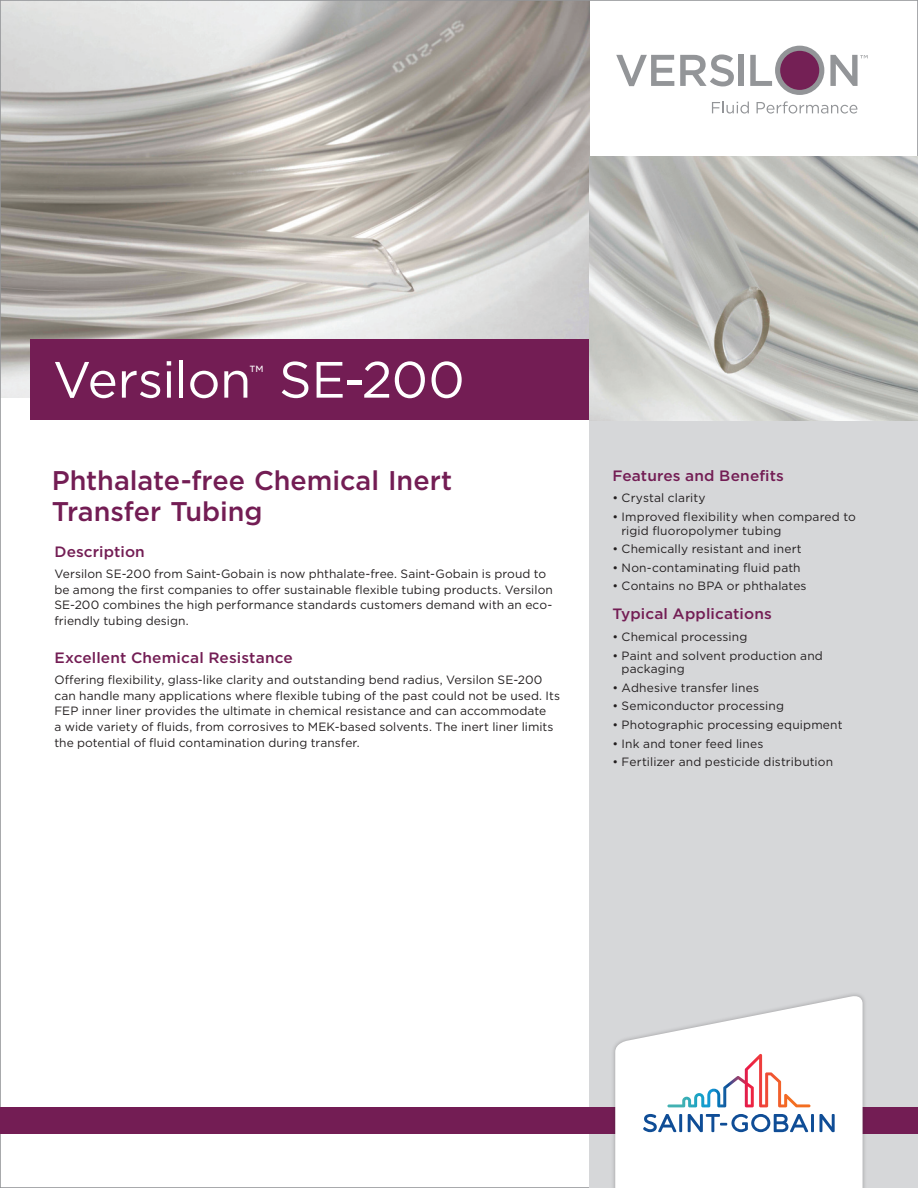
<style>
.page{position:relative;width:918px;height:1188px;background:#fff}
.page>*{position:absolute;margin:0;border:0;box-sizing:border-box;transform-origin:0 0}
.box___Product_name{font:51px "Gotham";letter-spacing:-.01em;color:#fff}
.Heading{font:500 27px/31.5px "Gotham";color:#731d54}
.box___Product_name-2{font:20.4px "Gotham";color:#fff}
.body_-_subhead{font:500 15px "Gotham";letter-spacing:.005em;color:#731d54}
.F_B_heads{font:500 15px "Gotham";letter-spacing:.01em;color:#731d54}
.F_B_Bullets{font:12px/13.8px "Gotham";letter-spacing:.015em;color:#231f20}
.body_-_copy{font:12px/15.8px "Gotham";letter-spacing:.005em;color:#231f20}
.copy_with_space_afte{font:12px/15.8px "Gotham";letter-spacing:.005em;color:#231f20}
</style>
<div class="page">
<img style="left:2px;top:2px;width:588px;height:396px">
<div style="left:31px;top:339px;width:573px;height:81px;background:#731d54"></div>
<div style="left:590px;top:398px;width:328px;height:790px;background:#d6d7d9"></div>
<img style="left:590px;top:157px;width:328px;height:263px">
<div style="left:0;top:1107px;width:918px;height:27px;background:#731d54"></div>
<div style="left:611px;top:992px;width:256px;height:196px;background:#231f20;opacity:.3"></div>
<svg style="left:615px;top:996px;width:248px;height:192px;fill:#fff"></svg>
<svg style="left:643px;top:1114px;width:33px;height:18px"></svg>
<hr style="left:679px;top:1114px;width:3px;height:18px;background:#0f4d96">
<svg style="left:688px;top:1114px;width:120px;height:18px;background:#a3bbd7"></svg>
<hr style="left:811px;top:1114px;width:3px;height:18px;background:#0f4d96">
<svg style="left:819px;top:1114px;width:16px;height:18px"></svg>
<svg style="left:667px;top:1054px;width:144px;height:53px;background:#f0e5e6"></svg>
<div style="left:775px;top:46px;width:49px;height:49px;background:#939598;border-radius:50%"></div>
<div style="left:780px;top:51px;width:39px;height:39px;background:#742055;border-radius:50%"></div>
<svg style="left:616px;top:55px;width:58px;height:31px"></svg>
<svg style="left:680px;top:54px;width:54px;height:32px"></svg>
<div style="left:739px;top:55px;width:5px;height:31px;background:#939598"></div>
<svg style="left:750px;top:55px;width:22px;height:31px"></svg>
<svg style="left:712px;top:102px;width:37px;height:12px"></svg>
<svg style="left:757px;top:101px;width:100px;height:13px"></svg>
<svg style="left:830px;top:55px;width:38px;height:31px"></svg>
<p class="box___Product_name" style="left:53px;top:347px;width:200px">Versilon</p>
<p class="box___Product_name-2" style="left:250px;top:360px;width:16px">™</p>
<p class="box___Product_name" style="left:279px;top:347px;width:187px">SE-200</p>
<p class="Heading" style="left:52px;top:464px;width:402px">Phthalate-free Chemical Inert<br>Transfer Tubing</p>
<p class="F_B_heads" style="left:612px;top:465px;width:173px">Features and Benefits</p>
<p class="F_B_Bullets" style="left:612px;top:491px;width:95px">• Crystal clarity</p>
<p class="F_B_Bullets" style="left:621px;top:509px;width:236px;text-indent:-9px">• Improved flexibility when compared to rigid fluoropolymer tubing</p>
<p class="F_B_Bullets" style="left:612px;top:542px;width:191px">• Chemically resistant and inert</p>
<p class="F_B_Bullets" style="left:612px;top:560px;width:190px">• Non-contaminating fluid path</p>
<p class="F_B_Bullets" style="left:612px;top:579px;width:196px">• Contains no BPA or phthalates</p>
<p class="F_B_heads" style="left:612px;top:604px;width:161px">Typical Applications</p>
<p class="F_B_Bullets" style="left:612px;top:630px;width:136px">• Chemical processing</p>
<p class="F_B_Bullets" style="left:622px;top:648px;width:203px;text-indent:-9px">• Paint and solvent production and packaging</p>
<p class="F_B_Bullets" style="left:612px;top:681px;width:148px">• Adhesive transfer lines</p>
<p class="F_B_Bullets" style="left:612px;top:699px;width:173px">• Semiconductor processing</p>
<p class="F_B_Bullets" style="left:612px;top:718px;width:232px">• Photographic processing equipment</p>
<p class="F_B_Bullets" style="left:612px;top:736px;width:153px">• Ink and toner feed lines</p>
<p class="F_B_Bullets" style="left:612px;top:755px;width:222px">• Fertilizer and pesticide distribution</p>
<p class="body_-_subhead" style="left:54px;top:542px;width:92px">Description</p>
<p class="copy_with_space_afte" style="left:54px;top:566px;width:500px">Versilon SE-200 from Saint-Gobain is now phthalate-free. Saint-Gobain is proud to be among the first companies to offer sustainable flexible tubing products. Versilon SE-200 combines the high performance standards customers demand with an eco&shy;friendly tubing design.</p>
<p class="body_-_subhead" style="left:54px;top:648px;width:240px">Excellent Chemical Resistance</p>
<p class="body_-_copy" style="left:54px;top:671px;width:507px">Offering flexibility, glass-like clarity and outstanding bend radius, Versilon SE-200 can handle many applications where flexible tubing of the past could not be used. Its FEP inner liner provides the ultimate in chemical resistance and can accommodate<br>a wide variety of fluids, from corrosives to MEK-based solvents. The inert liner limits the potential of fluid contamination during transfer.</p>
</div>
